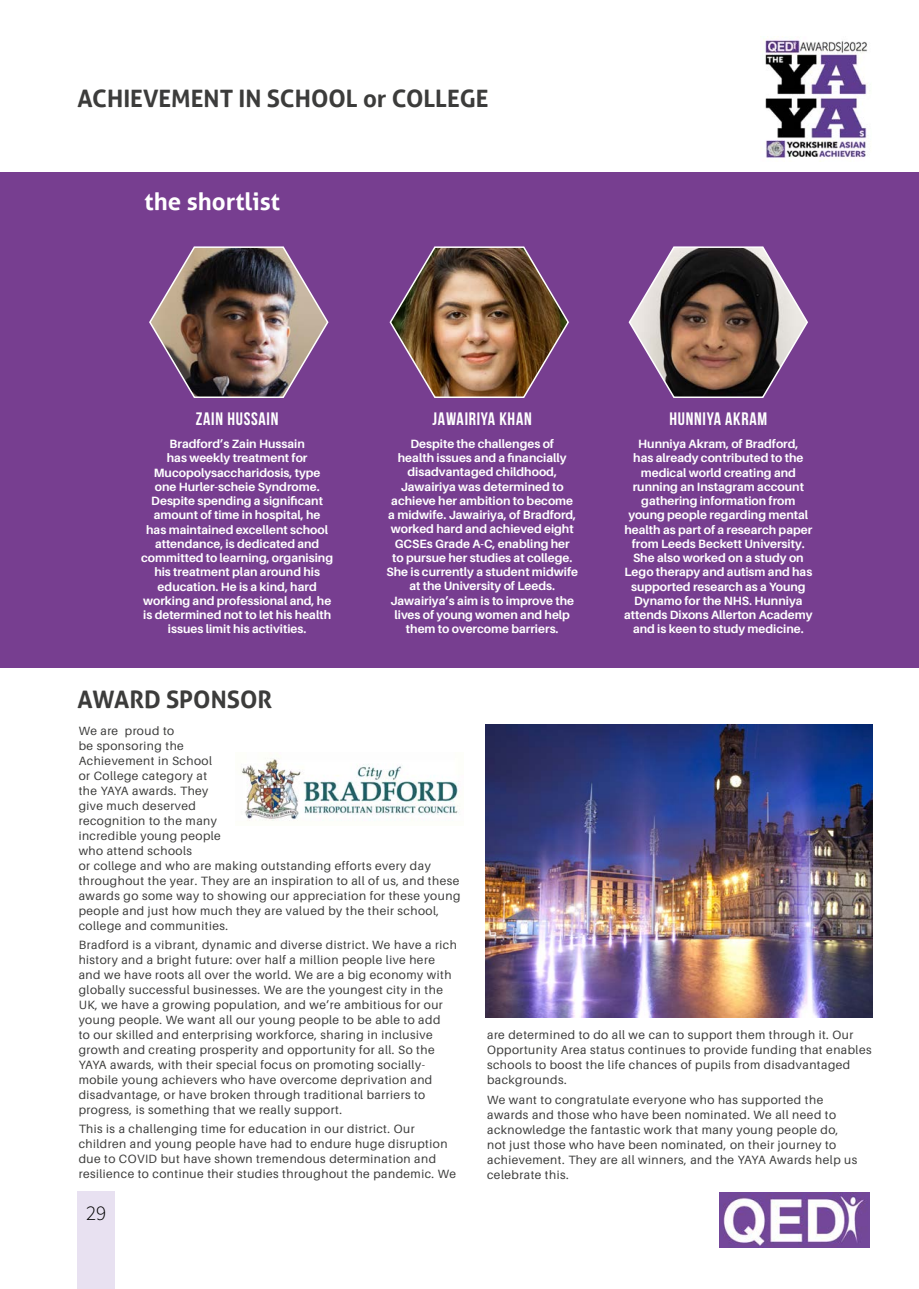
<style>
.page{position:relative;width:919px;height:1289px;background:#fff}
.page>*{position:absolute;margin:0;border:0;box-sizing:border-box;transform-origin:0 0}
.t1{font:700 24px "Aller";color:#3c3c3b}
.t2{font:700 24px "Aller";color:#fff}
.t3{font:21px "Source Sans Variable";color:#000}
.t4{font:700 18px "Bebas Neue";letter-spacing:.04em;color:#fff}
.t5{font:12px/15px "Aileron";letter-spacing:.04em;color:#3c3c3b}
.t6{font:700 12px/14.2px "Aileron";color:#fff;text-align:center}
</style>
<div class="page">
<div style="left:77px;top:1191px;width:38px;height:97px;background:#e8e1f1"></div>
<img style="left:719px;top:1192px;width:150px;height:55px">
<img style="left:760px;top:36px;width:108px;height:124px">
<div style="left:0;top:172px;width:918px;height:496px;background:#773e90"></div>
<img style="left:241px;top:758px;width:218px;height:63px">
<img style="left:485px;top:724px;width:387px;height:293px">
<img style="left:149px;top:246px;width:180px;height:152px">
<img style="left:389px;top:246px;width:180px;height:152px">
<svg style="left:628px;top:246px;width:180px;height:152px"></svg>
<h1 class="t1" style="left:78px;top:84px;width:412px">ACHIEVEMENT IN SCHOOL or COLLEGE</h1>
<h1 class="t2" style="left:145px;top:187px;width:137px">the shortlist</h1>
<h3 class="t4" style="left:196px;top:409px;width:84px">ZAIN HUSSAIN</h3>
<h3 class="t4" style="left:432px;top:409px;width:101px">JAWAIRIYA KHAN</h3>
<h3 class="t4" style="left:669px;top:409px;width:99px">HUNNIYA AKRAM</h3>
<p class="t6" style="left:141px;top:437px;width:193px">Bradford’s Zain Hussain<br>has weekly treatment for<br>Mucopolysaccharidosis, type<br>one Hurler-scheie Syndrome.<br>Despite spending a significant amount of time in hospital, he<br>has maintained excellent school attendance, is dedicated and committed to learning, organising his treatment plan around his education. He is a kind, hard working and professional and, he is determined not to let his health issues limit his activities.</p>
<p class="t6" style="left:386px;top:437px;width:193px">Despite the challenges of<br>health issues and a financially disadvantaged childhood,<br>Jawairiya was determined to achieve her ambition to become a midwife. Jawairiya, of Bradford, worked hard and achieved eight<br>GCSEs Grade A-C, enabling her<br>to pursue her studies at college.<br>She is currently a student midwife at the University of Leeds.<br>Jawairiya’s aim is to improve the lives of young women and help them to overcome barriers.</p>
<h1 class="t1" style="left:78px;top:684px;width:196px">AWARD SPONSOR</h1>
<p class="t6" style="left:624px;top:437px;width:190px">Hunniya Akram, of Bradford,<br>has already contributed to the medical world creating and running an Instagram account gathering information from young people regarding mental health as part of a research paper from Leeds Beckett University.<br>She also worked on a study on<br>Lego therapy and autism and has supported research as a Young<br>Dynamo for the NHS. Hunniya attends Dixons Allerton Academy and is keen to study medicine.</p>
<p class="t5" style="left:79px;top:723px;width:383px">We are proud to<br>be sponsoring the<br>Achievement in School<br>or College category at<br>the YAYA awards. They<br>give much deserved<br>recognition to the many<br>incredible young people<br>who attend schools<br>or college and who are making outstanding efforts every day throughout the year. They are an inspiration to all of us, and these awards go some way to showing our appreciation for these young people and just how much they are valued by the their school, college and communities.</p>
<p class="t5" style="left:79px;top:937px;width:379px">Bradford is a vibrant, dynamic and diverse district. We have a rich history and a bright future: over half a million people live here and we have roots all over the world. We are a big economy with globally successful businesses. We are the youngest city in the UK, we have a growing population, and we’re ambitious for our young people. We want all our young people to be able to add<br>to our skilled and enterprising workforce, sharing in inclusive growth and creating prosperity and opportunity for all. So the YAYA awards, with their special focus on promoting socially&shy;mobile young achievers who have overcome deprivation and disadvantage, or have broken through traditional barriers to progress, is something that we really support.</p>
<p class="t5" style="left:79px;top:1121px;width:379px">This is a challenging time for education in our district. Our children and young people have had to endure huge disruption due to COVID but have shown tremendous determination and resilience to continue their studies throughout the pandemic. We</p>
<h2 class="t3" style="left:86px;top:1200px;width:22px">29</h2>
<p class="t5" style="left:487px;top:1027px;width:386px">are determined to do all we can to support them through it. Our Opportunity Area status continues to provide funding that enables schools to boost the life chances of pupils from disadvantaged backgrounds.</p>
<p class="t5" style="left:487px;top:1091px;width:371px">We want to congratulate everyone who has supported the awards and those who have been nominated. We all need to acknowledge the fantastic work that many young people do, not just those who have been nominated, on their journey to achievement. They are all winners, and the YAYA Awards help us celebrate this.</p>
</div>
